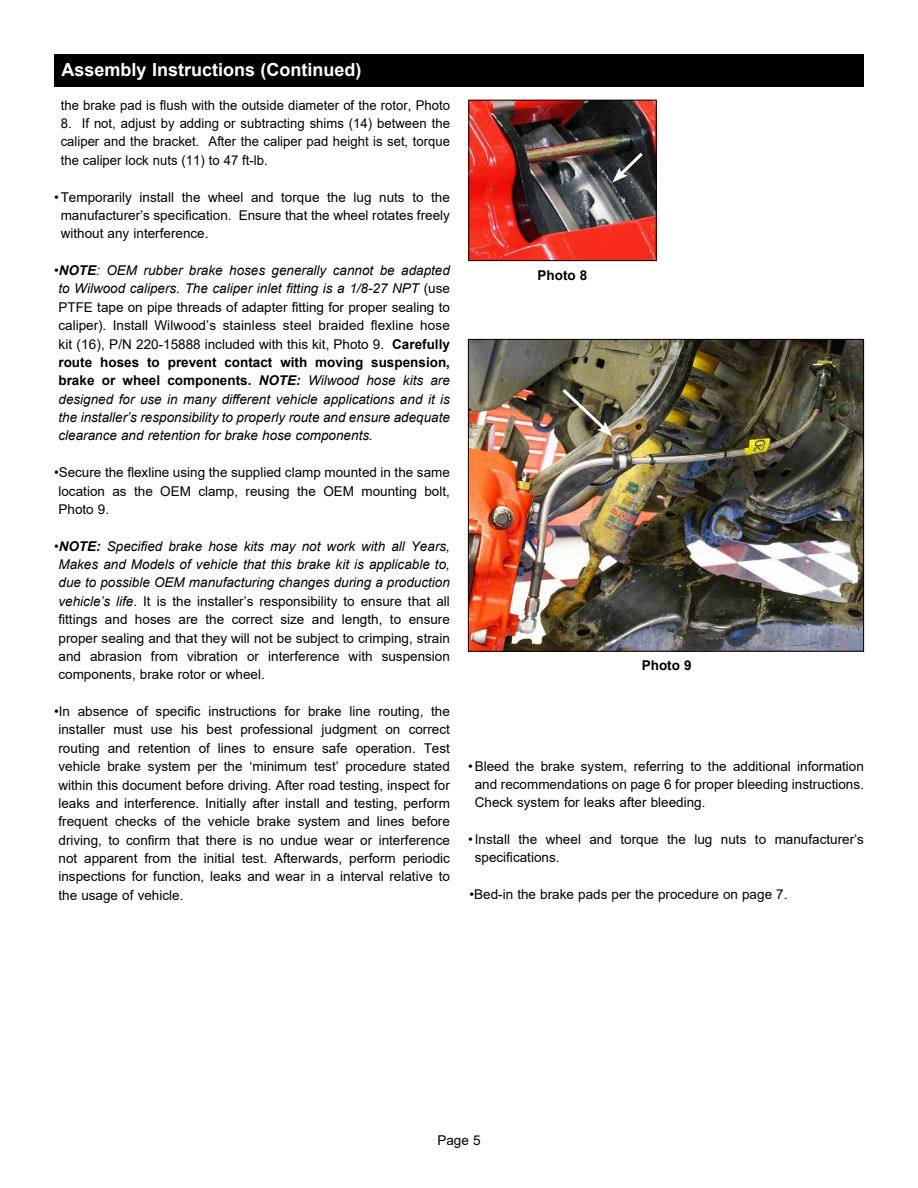
<style>
.page{position:relative;width:918px;height:1188px;background:#fff}
.page>*{position:absolute;margin:0;border:0;box-sizing:border-box;transform-origin:0 0}
.t1{font:700 18px "Arial";color:#fff}
.t2{font:13.5px/18.3px "Arial";color:#000;text-align:justify}
.t3{font:italic 13.5px/18.3px "Arial";color:#000;text-align:justify}
.t4{font:700 13.5px "Arial";color:#000}
.s1{font-style:normal}
.s2{font-weight:700}
.s3{font-weight:700;font-style:normal}
.s4{font-weight:700;font-style:italic}
.s5{font-style:italic}
</style>
<div class="page">
<img style="left:470px;top:341px;width:392px;height:309px">
<div style="left:468px;top:339px;width:396px;height:313px;border:1px solid #000"></div>
<svg style="left:559px;top:386px;width:53px;height:50px;background:#6c6952"></svg>
<img style="left:470px;top:102px;width:185px;height:157px">
<div style="left:468px;top:100px;width:189px;height:161px;border:1px solid #000"></div>
<svg style="left:612px;top:150px;width:34px;height:33px"></svg>
<div style="left:54px;top:54px;width:810px;height:32px;background:#000"></div>
<h1 class="t1" style="left:62px;top:57px;width:302px">Assembly Instructions (Continued)</h1>
<p class="t2" style="left:61px;top:96px;width:391px">the brake pad is flush with the outside diameter of the rotor, Photo</p>
<p class="t2" style="left:61px;top:114px;width:391px">8. If not, adjust by adding or subtracting shims (14) between the caliper and the bracket. After the caliper pad height is set, torque the caliper lock nuts (11) to 47 ft-lb.</p>
<p class="t2" style="left:61px;top:188px;width:391px;text-indent:-7px">•Temporarily install the wheel and torque the lug nuts to the manufacturer’s specification. Ensure that the wheel rotates freely without any interference.</p>
<p class="t3" style="left:58px;top:261px;width:393px;text-indent:-4px"><span class="s1">•</span><span class="s2">NOTE</span>: OEM rubber brake hoses generally cannot be adapted to Wilwood calipers. The caliper inlet fitting is a 1/8-27 NPT <span class="s1">(use PTFE tape on pipe threads of adapter fitting for proper sealing to caliper)</span>. <span class="s1">Install Wilwood’s stainless steel braided flexline hose kit (16), P/N 220-15888 included with this kit, Photo 9.</span> <span class="s3">Carefully route hoses to prevent contact with moving suspension, brake or wheel components.</span> <span class="s2">NOTE:</span> Wilwood hose kits are designed for use in many different vehicle applications and it is the installer’s responsibility to properly route and ensure adequate clearance and retention for brake hose components.</p>
<p class="t2" style="left:58px;top:463px;width:393px;text-indent:-4px">•Secure the flexline using the supplied clamp mounted in the same location as the OEM clamp, reusing the OEM mounting bolt, Photo 9.</p>
<p class="t2" style="left:58px;top:537px;width:393px;text-indent:-4px">•<span class="s4">NOTE:</span> <span class="s5">Specified brake hose kits may not work with all Years, Makes and Models of vehicle that this brake kit is applicable to, due to possible OEM manufacturing changes during a production vehicle’s life</span>. It is the installer’s responsibility to ensure that all fittings and hoses are the correct size and length, to ensure proper sealing and that they will not be subject to crimping, strain and abrasion from vibration or interference with suspension components, brake rotor or wheel.</p>
<p class="t2" style="left:58px;top:702px;width:393px;text-indent:-4px">•In absence of specific instructions for brake line routing, the installer must use his best professional judgment on correct routing and retention of lines to ensure safe operation. Test vehicle brake system per the ‘minimum test’ procedure stated within this document before driving. After road testing, inspect for leaks and interference. Initially after install and testing, perform frequent checks of the vehicle brake system and lines before driving, to confirm that there is no undue wear or interference not apparent from the initial test. Afterwards, perform periodic inspections for function, leaks and wear in a interval relative to the usage of vehicle.</p>
<p class="t4" style="left:538px;top:266px;width:51px">Photo 8</p>
<p class="t4" style="left:642px;top:656px;width:51px">Photo 9</p>
<p class="t2" style="left:475px;top:757px;width:391px;text-indent:-7px">•Bleed the brake system, referring to the additional information and recommendations on page 6 for proper bleeding instructions.<br>Check system for leaks after bleeding.</p>
<p class="t2" style="left:475px;top:830px;width:391px;text-indent:-7px">•Install the wheel and torque the lug nuts to manufacturer’s specifications.</p>
<p class="t2" style="left:469px;top:885px;width:320px">•Bed-in the brake pads per the procedure on page 7.</p>
<p class="t2" style="left:437px;top:1131px;width:45px">Page 5</p>
</div>
